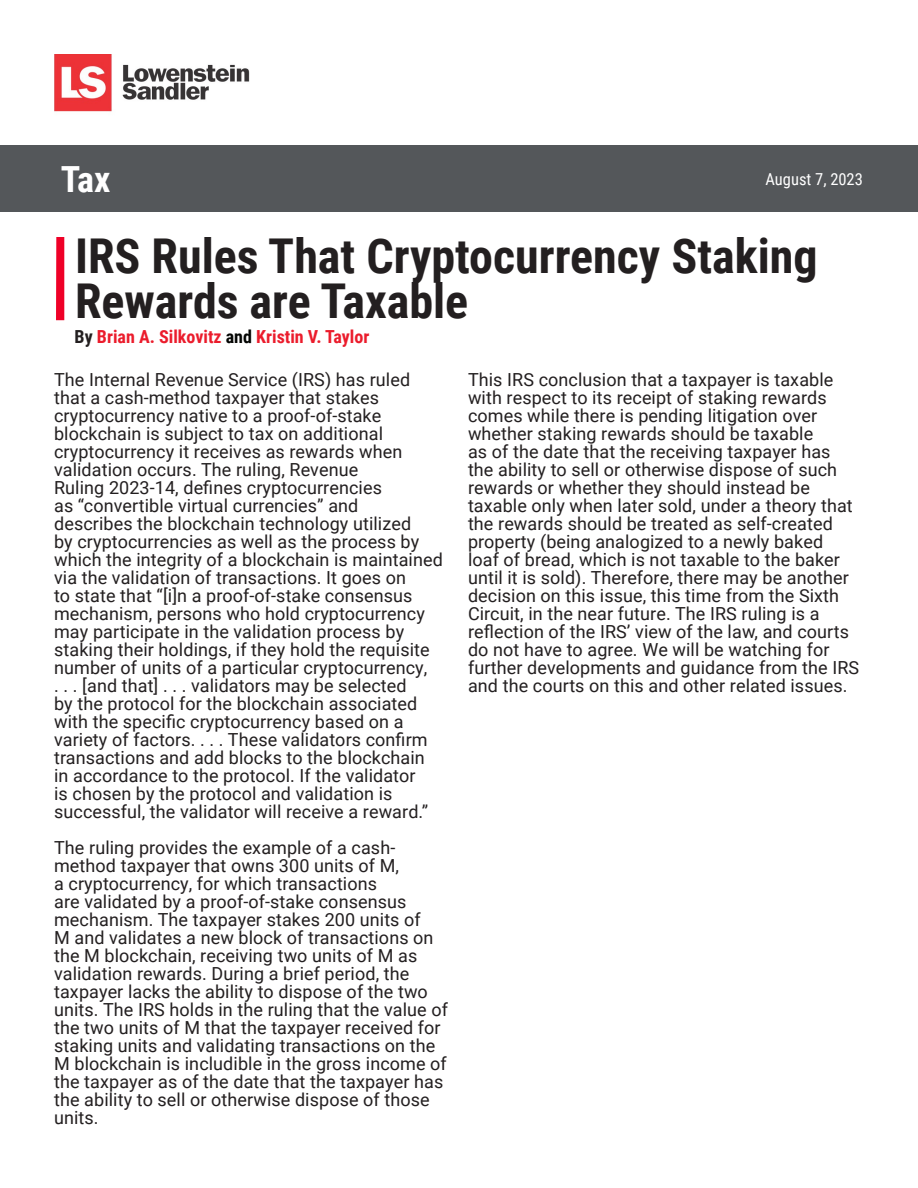
<style>
.page{position:relative;width:918px;height:1188px;background:#fff}
.page>*{position:absolute;margin:0;border:0;box-sizing:border-box;transform-origin:0 0}
.t1{font:700 48px/45px "Roboto Condensed";color:#231f20}
.t2{font:700 36px "Roboto Condensed";color:#fff}
.Body{font:18px/18px "Roboto";letter-spacing:.005em;color:#231f20}
.Body-2{font:700 18px "Roboto Condensed";color:#eb1c2c}
.t3{font:16.5px "Roboto Condensed";color:#fff}
.s1{color:#231f20}
.s2{color:#040503}
</style>
<div class="page">
<div style="left:0;top:146px;width:918px;height:66px;background:#54575a"></div>
<img style="left:54px;top:54px;width:196px;height:58px">
<div style="left:56px;top:237px;width:8px;height:83px;background:#ef0027"></div>
<p class="t2" style="left:61px;top:154px;width:51px">Tax</p>
<p class="t3" style="left:766px;top:167px;width:99px">August 7, 2023</p>
<p class="t1" style="left:75px;top:232px;width:744px">IRS Rules That Cryptocurrency Staking<br>Rewards are Taxable</p>
<p class="Body-2" style="left:75px;top:324px;width:296px"><span class="s1">By</span> Brian A. Silkovitz <span class="s2">and</span> Kristin V. Taylor</p>
<p class="Body" style="left:468px;top:370px;width:393px">This IRS conclusion that a taxpayer is taxable with respect to its receipt of staking rewards comes while there is pending litigation over whether staking rewards should be taxable<br>as of the date that the receiving taxpayer has the ability to sell or otherwise dispose of such rewards or whether they should instead be taxable only when later sold, under a theory that the rewards should be treated as self-created property (being analogized to a newly baked<br>loaf of bread, which is not taxable to the baker until it is sold). Therefore, there may be another decision on this issue, this time from the Sixth Circuit, in the near future. The IRS ruling is a reflection of the IRS’ view of the law, and courts do not have to agree. We will be watching for further developments and guidance from the IRS and the courts on this and other related issues.</p>
<p class="Body" style="left:54px;top:370px;width:390px">The Internal Revenue Service (IRS) has ruled that a cash-method taxpayer that stakes cryptocurrency native to a proof-of-stake blockchain is subject to tax on additional cryptocurrency it receives as rewards when validation occurs. The ruling, Revenue<br>Ruling 2023-14, defines cryptocurrencies<br>as “convertible virtual currencies” and<br>describes the blockchain technology utilized<br>by cryptocurrencies as well as the process by which the integrity of a blockchain is maintained via the validation of transactions. It goes on<br>to state that “[i]n a proof-of-stake consensus mechanism, persons who hold cryptocurrency may participate in the validation process by staking their holdings, if they hold the requisite number of units of a particular cryptocurrency,<br>. . . [and that] . . . validators may be selected<br>by the protocol for the blockchain associated with the specific cryptocurrency based on a variety of factors. . . . These validators confirm transactions and add blocks to the blockchain in accordance to the protocol. If the validator<br>is chosen by the protocol and validation is successful, the validator will receive a reward.”</p>
<p class="Body" style="left:54px;top:838px;width:395px">The ruling provides the example of a cash&shy;method taxpayer that owns 300 units of M,<br>a cryptocurrency, for which transactions<br>are validated by a proof-of-stake consensus mechanism. The taxpayer stakes 200 units of<br>M and validates a new block of transactions on the M blockchain, receiving two units of M as validation rewards. During a brief period, the taxpayer lacks the ability to dispose of the two units. The IRS holds in the ruling that the value of the two units of M that the taxpayer received for staking units and validating transactions on the M blockchain is includible in the gross income of the taxpayer as of the date that the taxpayer has the ability to sell or otherwise dispose of those units.</p>
</div>
